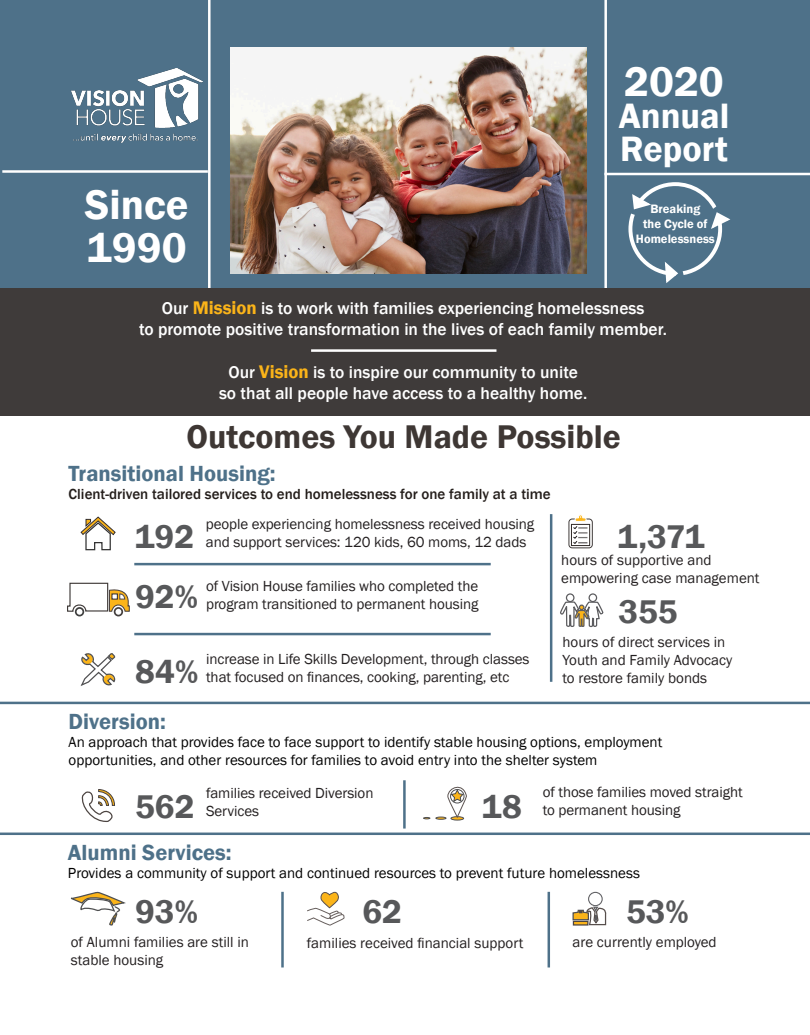
<style>
.page{position:relative;width:810px;height:1035px;background:#fff}
.page>*{position:absolute;margin:0;border:0;box-sizing:border-box;transform-origin:0 0}
.t1{font:600 42.5px/42.5px "Franklin Gothic";color:#fff}
.t2{font:600 36.25px "Franklin Gothic";color:#fff}
.t3{font:600 33.75px "Franklin Gothic";color:#57585a}
.t4{font:600 33.75px "Franklin Gothic";color:#3e3734}
.t5{font:600 22.5px "Franklin Gothic";color:#4e7189}
.t6{font:500 17.5px "Franklin Gothic";color:#fff}
.t7{font:15px/18px "Franklin Gothic";letter-spacing:-.005em;color:#231f20}
.t8{font:15px "Franklin Gothic";color:#000}
.t9{font:500 15px "Franklin Gothic";color:#241e1b}
.t10{font:600 12.5px "Franklin Gothic";color:#fff}
.s1{font-weight:600;font-size:18.75px;color:#fbb419}
</style>
<div class="page">
<hr style="left:0;top:833px;width:810px;height:2px;background:#4e7189">
<hr style="left:0;top:702px;width:810px;height:2px;background:#4e7189">
<div style="left:0;top:0;width:810px;height:288px;background:#4e7189"></div>
<hr style="left:208px;top:0;width:3px;height:290px;background:#fff">
<hr style="left:604px;top:0;width:3px;height:288px;background:#fff">
<hr style="left:2px;top:170px;width:206px;height:3px;background:#fff">
<img style="left:71px;top:69px;width:132px;height:74px">
<hr style="left:604px;top:173px;width:206px;height:2px;background:#fff">
<img style="left:231px;top:47px;width:356px;height:226px">
<div style="left:0;top:288px;width:810px;height:127px;background:#3f3b3a"></div>
<hr style="left:311px;top:349px;width:185px;height:3px;background:#fff">
<svg style="left:70px;top:891px;width:55px;height:35px"></svg>
<svg style="left:307px;top:891px;width:38px;height:35px"></svg>
<div style="left:588px;top:892px;width:15px;height:14px;border:1px solid #636366;border-radius:50%"></div>
<svg style="left:572px;top:906px;width:35px;height:20px"></svg>
<svg style="left:628px;top:182px;width:103px;height:101px"></svg>
<svg style="left:81px;top:789px;width:34px;height:33px"></svg>
<div style="left:451px;top:816px;width:13px;height:5px;border:1px solid #505052;border-radius:50%"></div>
<svg style="left:423px;top:786px;width:44px;height:34px"></svg>
<svg style="left:560px;top:593px;width:44px;height:34px"></svg>
<hr style="left:550px;top:514px;width:2px;height:168px;background:#4e7189">
<svg style="left:80px;top:516px;width:36px;height:35px"></svg>
<hr style="left:134px;top:633px;width:357px;height:2px;background:#4e7189">
<hr style="left:134px;top:563px;width:357px;height:2px;background:#4e7189">
<div style="left:569px;top:519px;width:24px;height:29px;border:1px solid #16100e;border-radius:3px"></div>
<div style="left:571px;top:524px;width:19px;height:22px;border:1px solid #302a28"></div>
<svg style="left:573px;top:515px;width:15px;height:29px"></svg>
<svg style="left:80px;top:653px;width:36px;height:33px"></svg>
<svg style="left:67px;top:582px;width:63px;height:30px"></svg>
<div style="left:75px;top:607px;width:9px;height:9px;border:2px solid #000;border-radius:50%"></div>
<div style="left:114px;top:607px;width:9px;height:9px;border:2px solid #1d1715;border-radius:50%"></div>
<hr style="left:403px;top:780px;width:3px;height:49px;background:#4e7189">
<hr style="left:281px;top:892px;width:3px;height:75px;background:#4e7189">
<hr style="left:548px;top:892px;width:2px;height:75px;background:#4e7189">
<p class="t1" style="left:85px;top:184px;width:105px">Since<br>1990</p>
<p class="t1" style="left:624px;top:61px;width:101px">2020</p>
<p class="t2" style="left:619px;top:94px;width:112px">Annual</p>
<p class="t2" style="left:620px;top:127px;width:109px">Report</p>
<p class="t10" style="left:650px;top:201px;width:51px">Breaking</p>
<p class="t10" style="left:643px;top:216px;width:66px">the Cycle of</p>
<p class="t10" style="left:636px;top:231px;width:80px">Homelessness</p>
<p class="t6" style="left:162px;top:297px;width:484px">Our <span class="s1">Mission</span> is to work with families experiencing homelessness</p>
<p class="t6" style="left:139px;top:318px;width:529px">to promote positive transformation in the lives of each family member.</p>
<p class="t6" style="left:228px;top:361px;width:351px">Our <span class="s1">Vision</span> is to inspire our community to unite</p>
<p class="t6" style="left:219px;top:382px;width:370px">so that all people have access to a healthy home.</p>
<p class="t4" style="left:187px;top:416px;width:436px">Outcomes You Made Possible</p>
<p class="t5" style="left:69px;top:459px;width:208px">Transitional Housing:</p>
<p class="t9" style="left:69px;top:484px;width:484px">Client-driven tailored services to end homelessness for one family at a time</p>
<p class="t7" style="left:206px;top:515px;width:330px">people experiencing homelessness received housing</p>
<p class="t3" style="left:135px;top:515px;width:61px">192</p>
<p class="t7" style="left:206px;top:533px;width:322px">and support services: 120 kids, 60 moms, 12 dads</p>
<p class="t3" style="left:135px;top:575px;width:64px">92%</p>
<p class="t7" style="left:206px;top:577px;width:274px">of Vision House families who completed the</p>
<p class="t7" style="left:206px;top:595px;width:274px">program transitioned to permanent housing</p>
<p class="t3" style="left:135px;top:650px;width:65px">84%</p>
<p class="t7" style="left:206px;top:651px;width:325px">increase in Life Skills Development, through classes</p>
<p class="t7" style="left:206px;top:669px;width:305px">that focused on finances, cooking, parenting, etc</p>
<p class="t3" style="left:617px;top:515px;width:89px">1,371</p>
<p class="t7" style="left:561px;top:552px;width:152px">hours of supportive and</p>
<p class="t7" style="left:561px;top:570px;width:200px">empowering case management</p>
<p class="t3" style="left:618px;top:590px;width:61px">355</p>
<p class="t7" style="left:562px;top:633px;width:171px">hours of direct services in<br>Youth and Family Advocacy to restore family bonds</p>
<p class="t5" style="left:69px;top:707px;width:99px">Diversion:</p>
<p class="t8" style="left:69px;top:732px;width:595px">An approach that provides face to face support to identify stable housing options, employment</p>
<p class="t8" style="left:69px;top:750px;width:530px">opportunities, and other resources for families to avoid entry into the shelter system</p>
<p class="t3" style="left:135px;top:785px;width:61px">562</p>
<p class="t7" style="left:206px;top:785px;width:169px">families received Diversion<br>Services</p>
<p class="t7" style="left:543px;top:784px;width:202px">of those families moved straight</p>
<p class="t3" style="left:482px;top:785px;width:42px">18</p>
<p class="t7" style="left:543px;top:802px;width:139px">to permanent housing</p>
<p class="t5" style="left:68px;top:838px;width:165px">Alumni Services:</p>
<p class="t8" style="left:68px;top:863px;width:574px">Provides a community of support and continued resources to prevent future homelessness</p>
<p class="t3" style="left:135px;top:890px;width:64px">93%</p>
<p class="t7" style="left:71px;top:934px;width:180px">of Alumni families are still in stable housing</p>
<p class="t3" style="left:362px;top:890px;width:41px">62</p>
<p class="t7" style="left:307px;top:935px;width:218px">families received financial support</p>
<p class="t3" style="left:626px;top:890px;width:64px">53%</p>
<p class="t7" style="left:572px;top:934px;width:146px">are currently employed</p>
</div>
